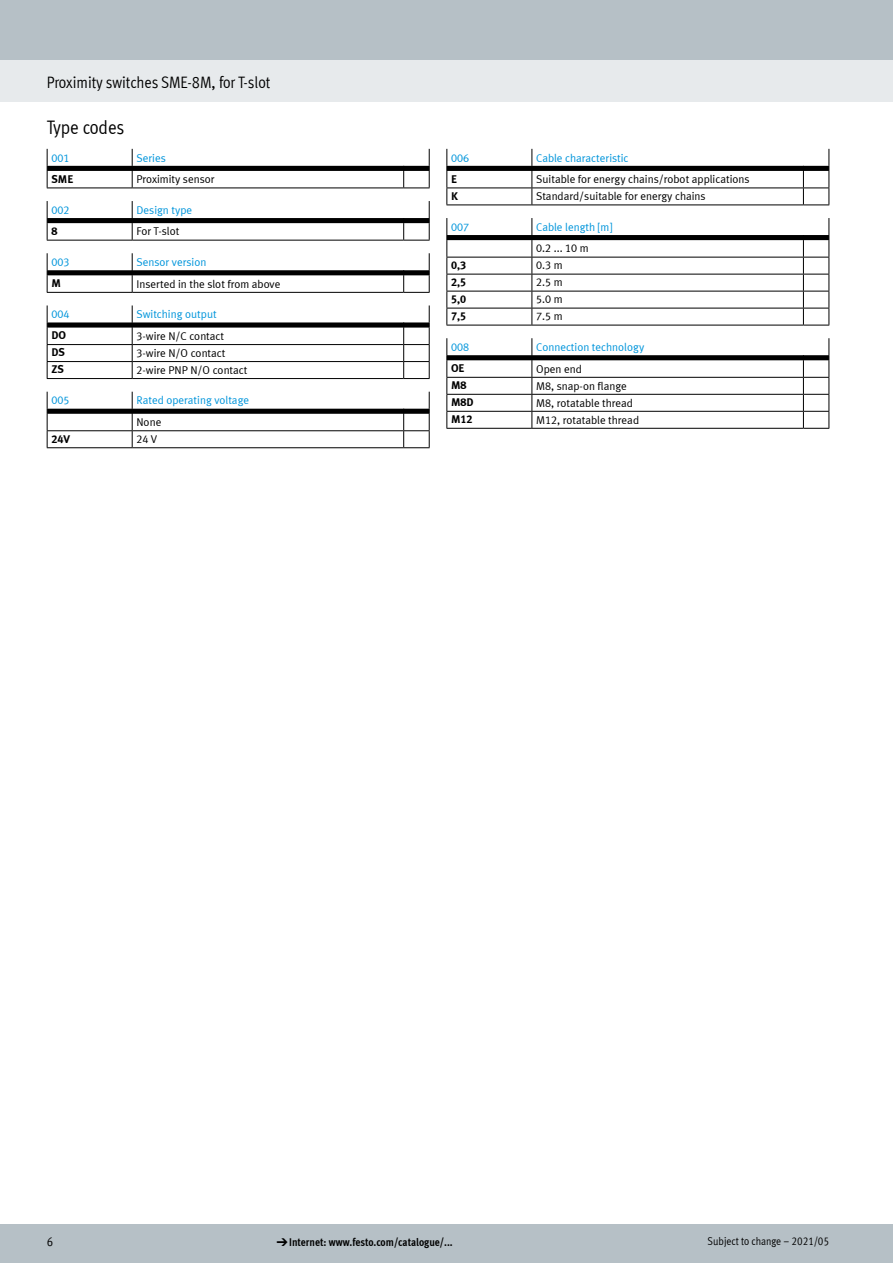
<style>
.page{position:relative;width:893px;height:1263px;background:#fff}
.page>*{position:absolute;margin:0;border:0;box-sizing:border-box;transform-origin:0 0}
.FES_title_section{font:19.5px "Meta Cond LF";color:#000}
.FES_title_family{font:16.5px "Meta Cond LF";color:#000}
.t1{font:12.75px "Meta Cond LF";color:#000}
.t2{font:11.25px "Meta Plus LF";color:#000}
.t3{font:11.25px/21.6px "Meta Plus LF";color:#0095db}
.t4{font:700 11.25px "Meta Plus LF";color:#000}
.t5{font:700 11.25px "Meta Cond LF";color:#000}
.t6{font:11.25px "Meta Cond LF";color:#000}
.s1{color:#000}
.s2{font-family:"Meto Pict 182";font-weight:400}
</style>
<div class="page">
<div style="left:0;top:1225px;width:893px;height:38px;background:#b6c0c6"></div>
<div style="left:0;top:60px;width:893px;height:42px;background:#e7eaec"></div>
<div style="left:0;top:0;width:893px;height:60px;background:#b6c0c6"></div>
<svg style="left:47px;top:149px;width:383px;height:40px"></svg>
<svg style="left:47px;top:201px;width:383px;height:40px"></svg>
<svg style="left:47px;top:253px;width:383px;height:40px"></svg>
<svg style="left:47px;top:305px;width:383px;height:74px"></svg>
<svg style="left:47px;top:392px;width:383px;height:56px"></svg>
<svg style="left:446px;top:149px;width:383px;height:57px"></svg>
<svg style="left:446px;top:218px;width:383px;height:108px"></svg>
<svg style="left:446px;top:338px;width:383px;height:91px"></svg>
<p class="FES_title_family" style="left:47px;top:72px;width:225px">Proximity switches SME-8M, for T-slot</p>
<p class="FES_title_section" style="left:47px;top:116px;width:79px">Type codes</p>
<p class="t3" style="left:51px;top:147px;width:20px">001</p>
<p class="t3" style="left:136px;top:147px;width:31px">Series</p>
<p class="t4" style="left:51px;top:172px;width:24px">SME</p>
<p class="t2" style="left:136px;top:173px;width:80px">Proximity sensor</p>
<p class="t3" style="left:51px;top:199px;width:20px">002</p>
<p class="t3" style="left:136px;top:199px;width:57px">Design type</p>
<p class="t4" style="left:51px;top:224px;width:8px">8</p>
<p class="t2" style="left:136px;top:225px;width:44px">For T-slot</p>
<p class="t3" style="left:51px;top:251px;width:20px">003</p>
<p class="t3" style="left:136px;top:251px;width:71px">Sensor version</p>
<p class="t4" style="left:51px;top:276px;width:11px">M</p>
<p class="t2" style="left:136px;top:277px;width:145px">Inserted in the slot from above</p>
<p class="t3" style="left:51px;top:303px;width:20px">004</p>
<p class="t3" style="left:136px;top:303px;width:82px">Switching output</p>
<p class="t4" style="left:51px;top:328px;width:16px">DO</p>
<p class="t2" style="left:136px;top:329px;width:89px">3-wire N/C contact</p>
<p class="t4" style="left:51px;top:345px;width:15px">DS</p>
<p class="t2" style="left:136px;top:346px;width:91px">3-wire N/O contact</p>
<p class="t4" style="left:51px;top:362px;width:14px">ZS</p>
<p class="t2" style="left:136px;top:363px;width:113px">2-wire PNP N/O contact</p>
<p class="t3" style="left:51px;top:389px;width:20px">005</p>
<p class="t3" style="left:136px;top:389px;width:114px">Rated operating voltage<br><span class="s1">None</span></p>
<p class="t4" style="left:51px;top:431px;width:20px">24V</p>
<p class="t2" style="left:136px;top:432px;width:22px">24 V</p>
<p class="t3" style="left:451px;top:147px;width:20px">006</p>
<p class="t3" style="left:536px;top:147px;width:94px">Cable characteristic</p>
<p class="t4" style="left:451px;top:172px;width:8px">E</p>
<p class="t2" style="left:536px;top:173px;width:215px">Suitable for energy chains/robot applications</p>
<p class="t4" style="left:451px;top:189px;width:8px">K</p>
<p class="t2" style="left:536px;top:190px;width:171px">Standard/suitable for energy chains</p>
<p class="t3" style="left:451px;top:216px;width:20px">007</p>
<p class="t3" style="left:536px;top:216px;width:78px">Cable length [m]<br><span class="s1">0.2 ... 10 m</span></p>
<p class="t4" style="left:451px;top:258px;width:17px">0,3</p>
<p class="t2" style="left:536px;top:259px;width:28px">0.3 m</p>
<p class="t4" style="left:451px;top:275px;width:17px">2,5</p>
<p class="t2" style="left:536px;top:276px;width:28px">2.5 m</p>
<p class="t4" style="left:451px;top:292px;width:17px">5,0</p>
<p class="t2" style="left:536px;top:293px;width:28px">5.0 m</p>
<p class="t4" style="left:451px;top:309px;width:17px">7,5</p>
<p class="t2" style="left:536px;top:310px;width:28px">7.5 m</p>
<p class="t3" style="left:451px;top:336px;width:20px">008</p>
<p class="t3" style="left:536px;top:336px;width:110px">Connection technology</p>
<p class="t4" style="left:451px;top:361px;width:15px">OE</p>
<p class="t2" style="left:536px;top:362px;width:47px">Open end</p>
<p class="t4" style="left:451px;top:378px;width:17px">M8</p>
<p class="t2" style="left:536px;top:379px;width:92px">M8, snap-on flange</p>
<p class="t4" style="left:451px;top:395px;width:24px">M8D</p>
<p class="t2" style="left:536px;top:396px;width:98px">M8, rotatable thread</p>
<p class="t4" style="left:451px;top:412px;width:23px">M12</p>
<p class="t2" style="left:536px;top:413px;width:104px">M12, rotatable thread</p>
<p class="t1" style="left:47px;top:1234px;width:8px">6</p>
<p class="t5" style="left:276px;top:1235px;width:178px"><span class="s2">d</span>Internet: www.festo.com/catalogue/...</p>
<p class="t6" style="left:708px;top:1234px;width:123px">Subject to change – 2021/05</p>
</div>
